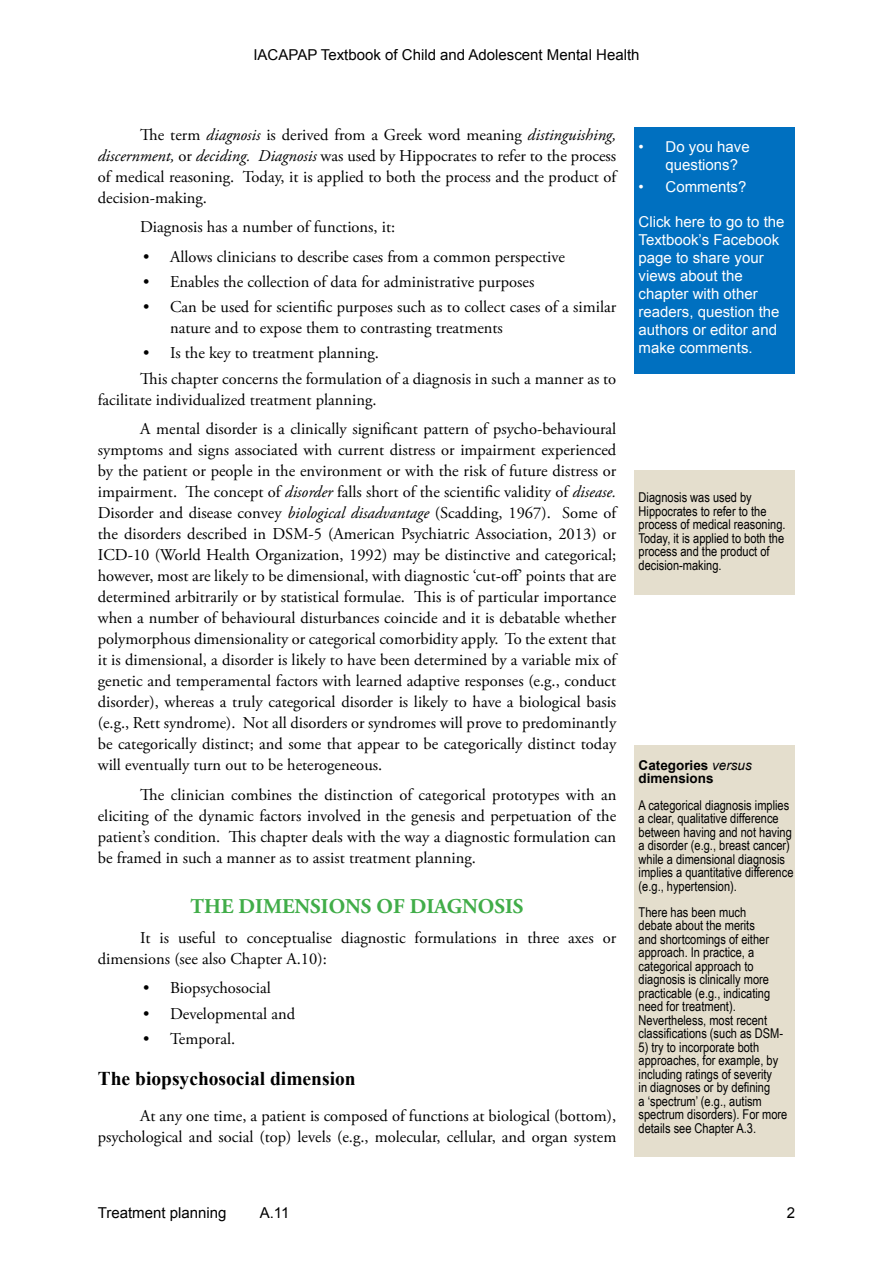
<style>
.page{position:relative;width:893px;height:1263px;background:#fff}
.page>*{position:absolute;margin:0;border:0;box-sizing:border-box;transform-origin:0 0}
.t1{font:700 21px "Adobe Garamond Pro";color:#41ad49}
.t2{font:700 19.5px "Times New Roman";color:#000}
.t3{font:16.5px/21px "Adobe Garamond Pro";color:#000}
.t4{font:15px/18px "Arial";color:#fff}
.t5{font:15px "Arial";color:#000}
.t6{font:13.5px/13.5px "Arial Narrow";color:#000}
.t7{font:700 13.5px/13.5px "Arial";color:#000}
.s1{font-style:italic}
.s2{font-weight:400;font-style:italic}
</style>
<div class="page">
<div style="left:634px;top:746px;width:161px;height:411px;background:#e4decd"></div>
<div style="left:634px;top:471px;width:161px;height:124px;background:#e4decd"></div>
<div style="left:634px;top:128px;width:161px;height:246px;background:#0070c0"></div>
<p class="t5" style="left:253px;top:45px;width:388px">IACAPAP Textbook of Child and Adolescent Mental Health</p>
<p class="t3" style="left:98px;top:124px;width:520px;text-align:justify;text-indent:43px">The term <span class="s1">diagnosis</span> is derived from a Greek word meaning <span class="s1">distinguishing, discernment,</span> or <span class="s1">deciding. Diagnosis</span> was used by Hippocrates to refer to the process of medical reasoning. Today, it is applied to both the process and the product of decision-making.</p>
<p class="t3" style="left:140px;top:217px;width:256px">Diagnosis has a number of functions, it:</p>
<p class="t3" style="left:143px;top:246px;width:423px">• Allows clinicians to describe cases from a common perspective</p>
<p class="t3" style="left:143px;top:272px;width:393px">• Enables the collection of data for administrative purposes</p>
<p class="t3" style="left:170px;top:297px;width:448px;text-indent:-27px">• Can be used for scientific purposes such as to collect cases of a similar nature and to expose them to contrasting treatments</p>
<p class="t3" style="left:140px;top:341px;width:477px;line-height:25.2px">• Is the key to treatment planning.<br>This chapter concerns the formulation of a diagnosis in such a manner as to</p>
<p class="t3" style="left:140px;top:385px;width:478px;line-height:29.5px;text-indent:-43px">facilitate individualized treatment planning.<br>A mental disorder is a clinically significant pattern of psycho-behavioural</p>
<p class="t3" style="left:98px;top:440px;width:520px;text-align:justify">symptoms and signs associated with current distress or impairment experienced by the patient or people in the environment or with the risk of future distress or impairment. The concept of <span class="s1">disorder</span> falls short of the scientific validity of <span class="s1">disease.<br></span>Disorder and disease convey <span class="s1">biological disadvantage</span> (Scadding, 1967). Some of the disorders described in DSM-5 (American Psychiatric Association, 2013) or ICD-10 (World Health Organization, 1992) may be distinctive and categorical; however, most are likely to be dimensional, with diagnostic ‘cut-off’ points that are determined arbitrarily or by statistical formulae. This is of particular importance when a number of behavioural disturbances coincide and it is debatable whether polymorphous dimensionality or categorical comorbidity apply. To the extent that it is dimensional, a disorder is likely to have been determined by a variable mix of genetic and temperamental factors with learned adaptive responses (e.g., conduct disorder), whereas a truly categorical disorder is likely to have a biological basis (e.g., Rett syndrome). Not all disorders or syndromes will prove to predominantly be categorically distinct; and some that appear to be categorically distinct today will eventually turn out to be heterogeneous.</p>
<p class="t3" style="left:98px;top:784px;width:520px;text-align:justify;text-indent:43px">The clinician combines the distinction of categorical prototypes with an eliciting of the dynamic factors involved in the genesis and perpetuation of the patient’s condition. This chapter deals with the way a diagnostic formulation can be framed in such a manner as to assist treatment planning.</p>
<p class="t1" style="left:191px;top:894px;width:334px">THE DIMENSIONS OF DIAGNOSIS</p>
<p class="t3" style="left:98px;top:928px;width:520px;text-indent:43px">It is useful to conceptualise diagnostic formulations in three axes or dimensions (see also Chapter A.10):</p>
<p class="t3" style="left:143px;top:978px;width:129px">• Biopsychosocial</p>
<p class="t3" style="left:143px;top:1003px;width:154px">• Developmental and</p>
<p class="t3" style="left:143px;top:1029px;width:94px">• Temporal.</p>
<p class="t2" style="left:98px;top:1065px;width:259px">The biopsychosocial dimension</p>
<p class="t3" style="left:98px;top:1105px;width:520px;text-align:right">At any one time, a patient is composed of functions at biological (bottom), psychological and social (top) levels (e.g., molecular, cellular, and organ system</p>
<p class="t4" style="left:666px;top:138px;width:86px;text-indent:-27px">• Do you have questions?</p>
<p class="t4" style="left:639px;top:178px;width:109px">• Comments?</p>
<p class="t4" style="left:639px;top:213px;width:147px">Click here to go to the<br>Textbook’s Facebook page to share your views about the chapter with other readers, question the authors or editor and make comments.</p>
<p class="t6" style="left:639px;top:490px;width:149px">Diagnosis was used by<br>Hippocrates to refer to the process of medical reasoning.<br>Today, it is applied to both the process and the product of decision-making.</p>
<p class="t7" style="left:639px;top:759px;width:115px">Categories <span class="s2">versus </span>dimensions</p>
<p class="t6" style="left:639px;top:798px;width:156px">A categorical diagnosis implies a clear, qualitative difference between having and not having a disorder (e.g., breast cancer) while a dimensional diagnosis implies a quantitative difference (e.g., hypertension).</p>
<p class="t6" style="left:639px;top:905px;width:146px">There has been much debate about the merits<br>and shortcomings of either approach. In practice, a categorical approach to diagnosis is clinically more practicable (e.g., indicating need for treatment).<br>Nevertheless, most recent classifications (such as DSM-</p>
<p class="t6" style="left:639px;top:1040px;width:150px">5) try to incorporate both approaches, for example, by including ratings of severity<br>in diagnoses or by defining<br>a ‘spectrum’ (e.g., autism spectrum disorders). For more details see Chapter A.3.</p>
<p class="t5" style="left:98px;top:1203px;width:130px">Treatment planning</p>
<p class="t5" style="left:260px;top:1203px;width:31px">A.11</p>
<p class="t5" style="left:787px;top:1203px;width:10px">2</p>
</div>
